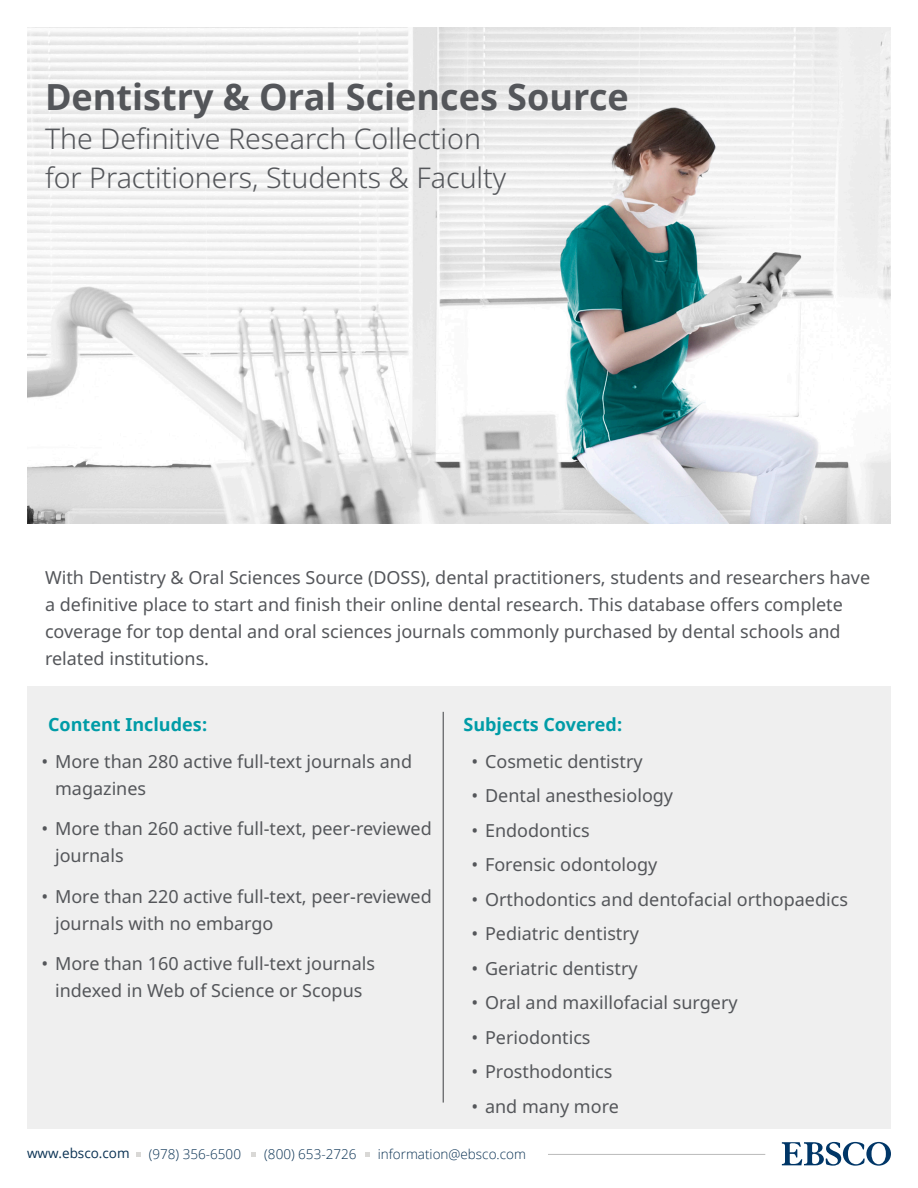
<style>
.page{position:relative;width:918px;height:1188px;background:#fff}
.page>*{position:absolute;margin:0;border:0;box-sizing:border-box;transform-origin:0 0}
.t1{font:700 36px "Noto Sans";color:#54565a}
.t2{font:300 28.5px/39px "Noto Sans";color:#54565a}
.t3{font:18px/27px "Noto Sans";color:#54565a}
.t4{font:700 18px "Noto Sans";color:#009ca7}
.t5{font:300 13.5px "Open Sans";color:#093153}
.t6{font:13.5px "Open Sans";color:#093153}
</style>
<div class="page">
<div style="left:27px;top:686px;width:864px;height:443px;background:#efefef"></div>
<img style="left:27px;top:27px;width:864px;height:497px">
<svg style="left:137px;top:1152px;width:4px;height:5px"></svg>
<svg style="left:251px;top:1152px;width:5px;height:5px"></svg>
<svg style="left:366px;top:1152px;width:4px;height:5px"></svg>
<hr style="left:548px;top:1154px;width:217px;height:1px;background:#bababa">
<svg style="left:782px;top:1142px;width:109px;height:24px"></svg>
<hr style="left:443px;top:712px;width:1px;height:391px;background:#3d3f42">
<p class="t1" style="left:45px;top:72px;width:585px">Dentistry &amp; Oral Sciences Source</p>
<p class="t2" style="left:45px;top:120px;width:463px">The Definitive Research Collection for Practitioners, Students &amp; Faculty</p>
<p class="t3" style="left:45px;top:565px;width:827px">With Dentistry &amp; Oral Sciences Source (DOSS), dental practitioners, students and researchers have a definitive place to start and finish their online dental research. This database offers complete coverage for top dental and oral sciences journals commonly purchased by dental schools and related institutions.</p>
<p class="t4" style="left:48px;top:712px;width:161px">Content Includes:</p>
<p class="t4" style="left:464px;top:712px;width:161px">Subjects Covered:</p>
<p class="t3" style="left:55px;top:748px;width:359px;text-indent:-14px">• More than 280 active full-text journals and magazines</p>
<p class="t3" style="left:55px;top:816px;width:378px;text-indent:-14px">• More than 260 active full-text, peer-reviewed journals</p>
<p class="t3" style="left:55px;top:883px;width:378px;text-indent:-14px">• More than 220 active full-text, peer-reviewed journals with no embargo</p>
<p class="t3" style="left:42px;top:951px;width:335px;text-align:center">• More than 160 active full-text journals indexed in Web of Science or Scopus</p>
<p class="t3" style="left:472px;top:748px;width:173px">• Cosmetic dentistry</p>
<p class="t3" style="left:472px;top:783px;width:203px">• Dental anesthesiology</p>
<p class="t3" style="left:472px;top:817px;width:120px">• Endodontics</p>
<p class="t3" style="left:472px;top:852px;width:187px">• Forensic odontology</p>
<p class="t3" style="left:472px;top:886px;width:378px">• Orthodontics and dentofacial orthopaedics</p>
<p class="t3" style="left:472px;top:921px;width:169px">• Pediatric dentistry</p>
<p class="t3" style="left:472px;top:955px;width:168px">• Geriatric dentistry</p>
<p class="t3" style="left:472px;top:990px;width:268px">• Oral and maxillofacial surgery</p>
<p class="t3" style="left:472px;top:1024px;width:120px">• Periodontics</p>
<p class="t3" style="left:472px;top:1059px;width:142px">• Prosthodontics</p>
<p class="t3" style="left:472px;top:1093px;width:149px">• and many more</p>
<p class="t6" style="left:27px;top:1144px;width:104px">www.ebsco.com</p>
<p class="t5" style="left:149px;top:1145px;width:94px">(978) 356-6500</p>
<p class="t5" style="left:264px;top:1145px;width:94px">(800) 653-2726</p>
<p class="t5" style="left:378px;top:1145px;width:150px">information@ebsco.com</p>
</div>
